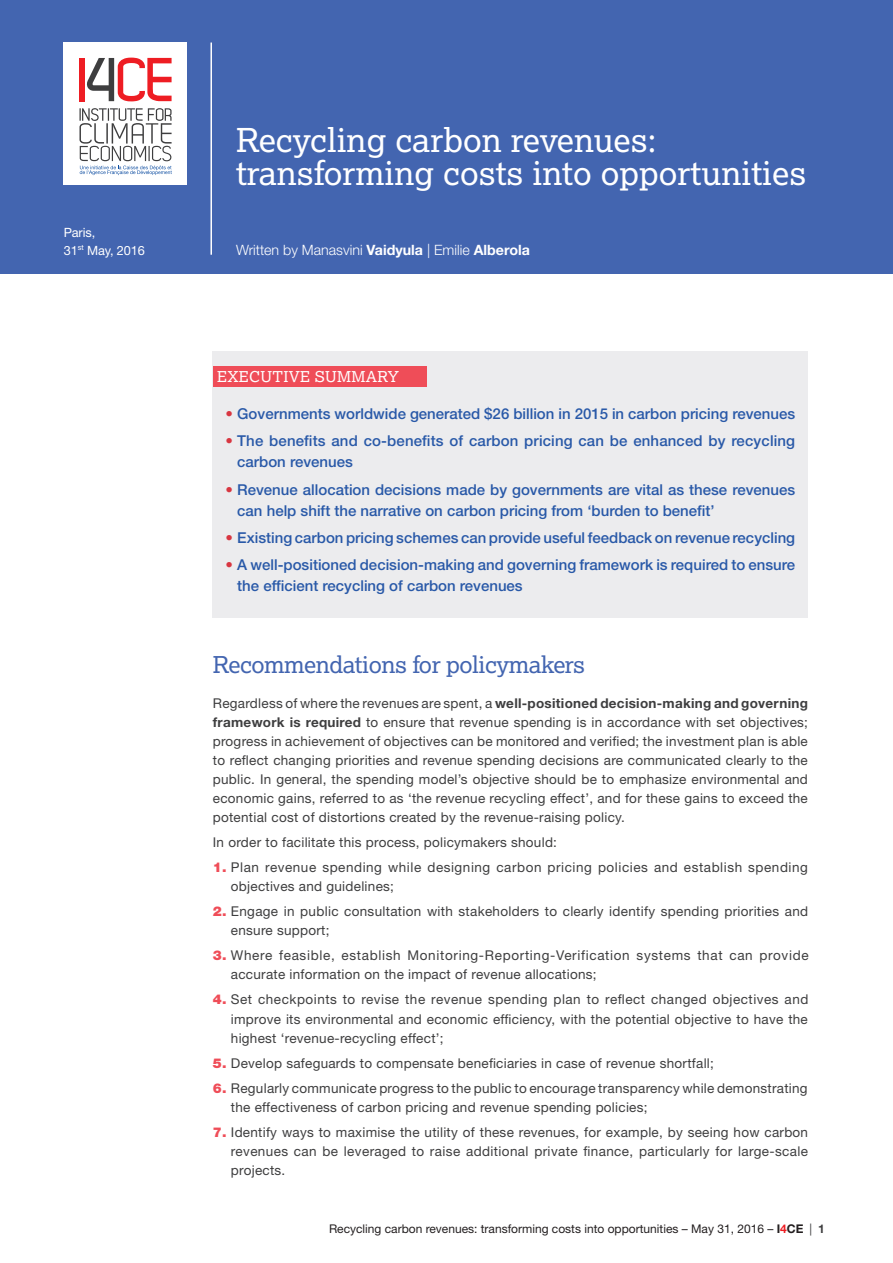
<style>
.page{position:relative;width:893px;height:1263px;background:#fff}
.page>*{position:absolute;margin:0;border:0;box-sizing:border-box;transform-origin:0 0}
.T00_ok{font:33px/33px "Lexia Da Ma";color:#fff}
.T2_bleu_logo_80{font:23.25px "Lexia Da Ma";letter-spacing:-.02em;color:#4365b0}
.P_ok{font:500 15px/21px "Helvetica Neue LT Std";color:#2959a8}
.T1{font:15px "Lexia Da Ma";letter-spacing:.02em;color:#fff}
.Chapo_général{font:300 14.25px "Helvetica Neue LT Std";color:#fff}
.P_ok-2{font:13.5px/19px "Helvetica Neue LT Std";letter-spacing:.02em;color:#3e3e3f;text-align:justify}
.P_ok-3{font:13.5px/19px "Helvetica Neue LT Std";letter-spacing:.05em;color:#3e3e3f}
.P_ok-4{font:13.5px/19px "Helvetica Neue LT Std";letter-spacing:.04em;color:#3e3e3f}
.DATE{font:12.75px "Helvetica Neue LT Std";letter-spacing:-.01em;color:#fff}
.P_ok__c9_5{font:12px "Helvetica Neue LT Std";color:#231f20}
.s1{font-weight:700}
.s2{color:#d83641}
.s3{font-weight:900;color:#ef4d58}
.s4{font-weight:700;color:#ee1d23}
.s5{color:#3e3e3f}
.s6{font-weight:700;color:#3e3e3f}
</style>
<div class="page">
<div style="left:0;top:0;width:893px;height:274px;background:#4365b0"></div>
<div style="left:213px;top:351px;width:595px;height:266px;background:#ececee"></div>
<hr style="left:210px;top:43px;width:2px;height:212px;background:#fff">
<div style="left:213px;top:366px;width:214px;height:20px;background:#ef4d58"></div>
<div style="left:64px;top:43px;width:123px;height:142px;background:#fff"></div>
<div style="left:80px;top:58px;width:5px;height:43px;background:#ee1d23"></div>
<svg style="left:87px;top:58px;width:85px;height:43px"></svg>
<svg style="left:80px;top:108px;width:92px;height:67px"></svg>
<p class="T00_ok" style="left:236px;top:124px;width:572px">Recycling carbon revenues: transforming costs into opportunities</p>
<p class="DATE" style="left:64px;top:225px;width:33px">Paris,</p>
<p class="DATE" style="left:64px;top:243px;width:83px">31<sup>st</sup> May, 2016</p>
<p class="Chapo_général" style="left:236px;top:241px;width:295px">Written by Manasvini <span class="s1">Vaidyula</span> | Emilie <span class="s1">Alberola</span></p>
<p class="T1" style="left:217px;top:368px;width:183px">EXECUTIVE SUMMARY</p>
<p class="P_ok" style="left:226px;top:403px;width:571px"><span class="s2">•</span> Governments worldwide generated $26 billion in 2015 in carbon pricing revenues</p>
<p class="P_ok" style="left:237px;top:430px;width:559px;text-indent:-12px"><span class="s2">•</span> The benefits and co-benefits of carbon pricing can be enhanced by recycling carbon revenues</p>
<p class="P_ok" style="left:237px;top:479px;width:559px;text-indent:-12px"><span class="s2">•</span> Revenue allocation decisions made by governments are vital as these revenues can help shift the narrative on carbon pricing from ‘burden to benefit’</p>
<p class="P_ok" style="left:226px;top:527px;width:571px"><span class="s2">•</span> Existing carbon pricing schemes can provide useful feedback on revenue recycling</p>
<p class="P_ok" style="left:237px;top:554px;width:559px;text-indent:-12px"><span class="s2">•</span> A well-positioned decision-making and governing framework is required to ensure the efficient recycling of carbon revenues</p>
<p class="T2_bleu_logo_80" style="left:213px;top:652px;width:374px">Recommendations for policymakers</p>
<p class="P_ok-2" style="left:213px;top:693px;width:597px">Regardless of where the revenues are spent, a <span class="s1">well-positioned decision-making and governing framework is required</span> to ensure that revenue spending is in accordance with set objectives; progress in achievement of objectives can be monitored and verified; the investment plan is able to reflect changing priorities and revenue spending decisions are communicated clearly to the public. In general, the spending model’s objective should be to emphasize environmental and economic gains, referred to as ‘the revenue recycling effect’, and for these gains to exceed the potential cost of distortions created by the revenue-raising policy.</p>
<p class="P_ok-2" style="left:213px;top:833px;width:346px">In order to facilitate this process, policymakers should:</p>
<p class="P_ok-4" style="left:231px;top:858px;width:578px;text-indent:-18px"><span class="s3">1.</span> Plan revenue spending while designing carbon pricing policies and establish spending objectives and guidelines;</p>
<p class="P_ok-2" style="left:231px;top:902px;width:579px;text-indent:-18px"><span class="s3">2.</span> Engage in public consultation with stakeholders to clearly identify spending priorities and ensure support;</p>
<p class="P_ok-3" style="left:231px;top:946px;width:579px;text-indent:-18px"><span class="s3">3.</span> Where feasible, establish Monitoring-Reporting-Verification systems that can provide accurate information on the impact of revenue allocations;</p>
<p class="P_ok-2" style="left:231px;top:990px;width:579px;text-indent:-18px"><span class="s3">4.</span> Set checkpoints to revise the revenue spending plan to reflect changed objectives and improve its environmental and economic efficiency, with the potential objective to have the highest ‘revenue-recycling effect’;</p>
<p class="P_ok-2" style="left:213px;top:1053px;width:503px"><span class="s3">5.</span> Develop safeguards to compensate beneficiaries in case of revenue shortfall;</p>
<p class="P_ok-2" style="left:231px;top:1078px;width:578px;text-indent:-18px"><span class="s3">6.</span> Regularly communicate progress to the public to encourage transparency while demonstrating the effectiveness of carbon pricing and revenue spending policies;</p>
<p class="P_ok-2" style="left:231px;top:1122px;width:579px;text-indent:-18px"><span class="s3">7.</span> Identify ways to maximise the utility of these revenues, for example, by seeing how carbon revenues can be leveraged to raise additional private finance, particularly for large-scale projects.</p>
<p class="P_ok__c9_5" style="left:329px;top:1222px;width:497px">Recycling carbon revenues: transforming costs into opportunities – May 31, 2016 – <span class="s1">I</span><span class="s4">4</span><span class="s1">CE</span> <span class="s5">|</span> <span class="s6">1</span></p>
</div>
